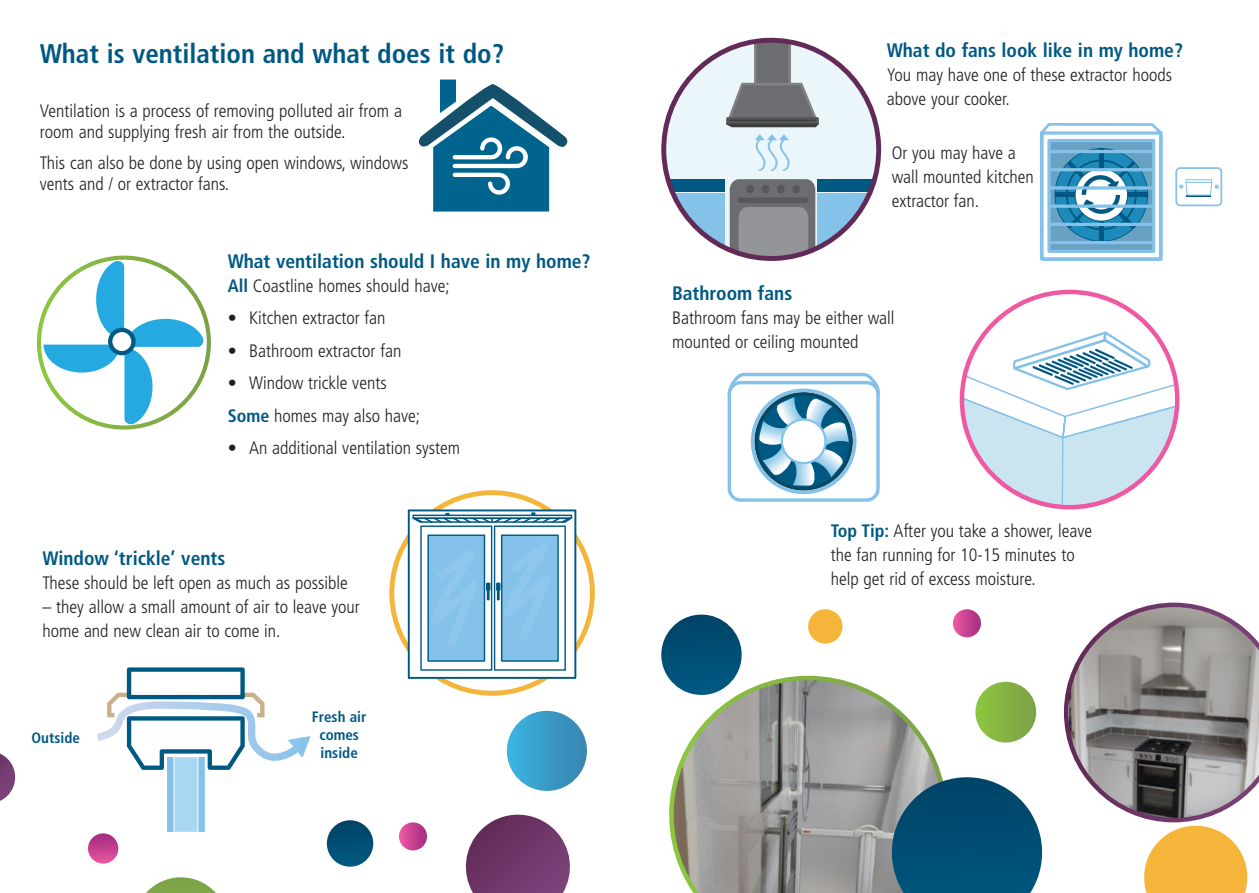
<style>
.page{position:relative;width:1259px;height:893px;background:#fff}
.page>*{position:absolute;margin:0;border:0;box-sizing:border-box;transform-origin:0 0}
.Heading{font:700 condensed 27px "Frutiger LT Std";color:#005983}
.Sub_Heading{font:700 condensed 19.5px "Frutiger LT Std";color:#005983}
.t1{font:300 condensed 18px/24px "Frutiger LT Std";color:#231f20}
.t2{font:700 condensed 15px/18px "Frutiger LT Std";color:#005983;text-align:center}
.s1{font-weight:700;color:#005983}
</style>
<div class="page">
<svg style="left:661px;top:615px;width:81px;height:63px;background:#296989"></svg>
<svg style="left:669px;top:676px;width:273px;height:217px;background:#a8aaa5"></svg>
<div style="left:507px;top:711px;width:80px;height:80px;background:linear-gradient(to right,#3bb4e2,#3985af);border-radius:40px"></div>
<div style="left:399px;top:822px;width:28px;height:28px;background:linear-gradient(to right,#ed5ea3,#a82e83);border-radius:14px"></div>
<svg style="left:146px;top:877px;width:70px;height:16px"></svg>
<svg style="left:326px;top:820px;width:48px;height:47px"></svg>
<svg style="left:88px;top:833px;width:31px;height:31px"></svg>
<svg style="left:465px;top:815px;width:105px;height:78px"></svg>
<svg style="left:808px;top:609px;width:35px;height:35px"></svg>
<div style="left:953px;top:609px;width:28px;height:28px;background:linear-gradient(to right,#ed5ca1,#a82e83);border-radius:14px"></div>
<svg style="left:890px;top:777px;width:152px;height:116px;background:#226181"></svg>
<svg style="left:1063px;top:602px;width:196px;height:291px"></svg>
<svg style="left:0;top:754px;width:16px;height:47px"></svg>
<div style="left:975px;top:682px;width:61px;height:60px;background:linear-gradient(to right,#90c844,#7ba046);border-radius:30px"></div>
<svg style="left:418px;top:80px;width:149px;height:132px"></svg>
<svg style="left:389px;top:490px;width:206px;height:206px"></svg>
<svg style="left:37px;top:256px;width:174px;height:174px"></svg>
<svg style="left:661px;top:38px;width:220px;height:223px"></svg>
<div style="left:1040px;top:131px;width:122px;height:130px;background:linear-gradient(to right,#feffff,#feffff);border:4px solid #85c2ea"></div>
<div style="left:1047px;top:139px;width:108px;height:114px;background:#68a1c2;border:3px solid #85c2ea"></div>
<svg style="left:1054px;top:148px;width:94px;height:93px"></svg>
<svg style="left:1040px;top:123px;width:123px;height:14px"></svg>
<hr style="left:1048px;top:150px;width:105px;height:3px;background:#85c2ea">
<hr style="left:1048px;top:168px;width:105px;height:3px;background:#85c2ea">
<svg style="left:1048px;top:186px;width:105px;height:4px"></svg>
<hr style="left:1048px;top:205px;width:105px;height:3px;background:#85c2ea">
<hr style="left:1047px;top:223px;width:105px;height:3px;background:#85c2ea">
<hr style="left:1048px;top:241px;width:105px;height:3px;background:#85c2ea">
<div style="left:1175px;top:167px;width:47px;height:39px;border:2px solid #85c2ea;border-radius:4px"></div>
<hr style="left:1186px;top:195px;width:25px;height:2px;background:#005983">
<svg style="left:1185px;top:179px;width:27px;height:2px"></svg>
<svg style="left:1179px;top:181px;width:40px;height:15px"></svg>
<div style="left:166px;top:756px;width:40px;height:77px;background:#a8d8f1;border:2px solid #fff"></div>
<div style="left:166px;top:756px;width:8px;height:77px;background:#85c2ea;border:1px solid #fff"></div>
<div style="left:197px;top:756px;width:9px;height:77px;background:#85c2ea;border:1px solid #fff"></div>
<svg style="left:97px;top:667px;width:213px;height:103px"></svg>
<svg style="left:727px;top:373px;width:153px;height:129px"></svg>
<svg style="left:959px;top:289px;width:218px;height:221px"></svg>
<p class="Heading" style="left:40px;top:37px;width:466px">What is ventilation and what does it do?</p>
<p class="t1" style="left:40px;top:100px;width:363px;line-height:21.6px">Ventilation is a process of removing polluted air from a room and supplying fresh air from the outside.</p>
<p class="t1" style="left:40px;top:152px;width:370px;line-height:21.6px">This can also be done by using open windows, windows vents and / or extractor fans.</p>
<p class="Sub_Heading" style="left:228px;top:249px;width:364px">What ventilation should I have in my home?</p>
<p class="t1" style="left:228px;top:274px;width:223px"><span class="s1">All</span> Coastline homes should have;</p>
<p class="t1" style="left:228px;top:306px;width:159px">• Kitchen extractor fan</p>
<p class="t1" style="left:228px;top:339px;width:175px">• Bathroom extractor fan</p>
<p class="t1" style="left:228px;top:371px;width:160px">• Window trickle vents</p>
<p class="t1" style="left:228px;top:404px;width:194px"><span class="s1">Some</span> homes may also have;</p>
<p class="t1" style="left:228px;top:436px;width:234px">• An additional ventilation system</p>
<p class="Sub_Heading" style="left:43px;top:546px;width:184px">Window ‘trickle’ vents</p>
<p class="t1" style="left:43px;top:571px;width:307px">These should be left open as much as possible</p>
<p class="t1" style="left:43px;top:595px;width:319px">– they allow a small amount of air to leave your home and new clean air to come in.</p>
<p class="t2" style="left:32px;top:729px;width:50px">Outside</p>
<p class="t2" style="left:312px;top:708px;width:56px">Fresh air comes inside</p>
<p class="Sub_Heading" style="left:887px;top:39px;width:298px">What do fans look like in my home?</p>
<p class="t1" style="left:887px;top:63px;width:287px">You may have one of these extractor hoods above your cooker.</p>
<p class="t1" style="left:892px;top:141px;width:143px">Or you may have a wall mounted kitchen extractor fan.</p>
<p class="Sub_Heading" style="left:672px;top:282px;width:122px">Bathroom fans</p>
<p class="t1" style="left:672px;top:306px;width:224px">Bathroom fans may be either wall mounted or ceiling mounted</p>
<p class="t1" style="left:831px;top:519px;width:263px"><span class="s1">Top Tip:</span> After you take a shower, leave the fan running for 10-15 minutes to help get rid of excess moisture.</p>
</div>
